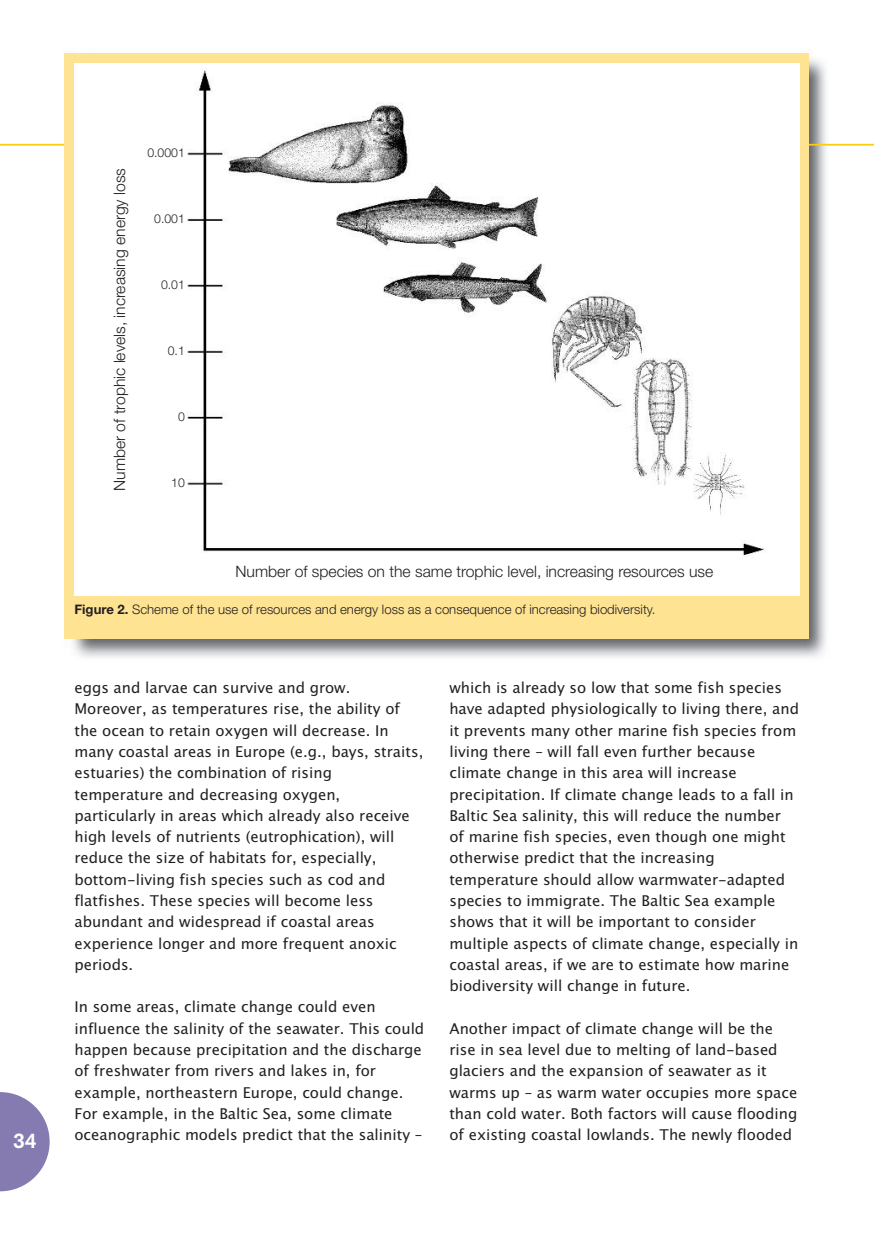
<style>
.page{position:relative;width:874px;height:1241px;background:#fff}
.page>*{position:absolute;margin:0;border:0;box-sizing:border-box;transform-origin:0 0}
.t1{font:700 21px "Basic Commercial";color:#fff}
.t2{font:300 15.75px "Helvetica Neue";color:#231f20}
.t3{font:14.88px/21.3px "Lucida Grande";color:#231f20}
.t4{font:300 13.12px "Helvetica Neue";color:#231f20}
.t5{font:300 12.25px "Helvetica Neue";color:#231f20}
.s1{font-weight:700}
</style>
<div class="page">
<img style="left:3px;top:58px;width:870px;height:1134px">
<hr style="left:0;top:144px;width:873px;height:1px;background:#fccd0a">
<div style="left:64px;top:53px;width:745px;height:585px;background:#fee393"></div>
<svg style="left:0;top:1091px;width:50px;height:100px"></svg>
<img style="left:74px;top:63px;width:725px;height:532px">
<h1 class="t1" style="left:13px;top:1132px;width:25px">34</h1>
<p class="t2" style="left:114px;top:491px;width:324px;rotate:-90deg">Number of trophic levels, increasing energy loss</p>
<p class="t5" style="left:147px;top:148px;width:39px">0.0001</p>
<p class="t5" style="left:154px;top:214px;width:32px">0.001</p>
<p class="t5" style="left:161px;top:280px;width:25px">0.01</p>
<p class="t5" style="left:168px;top:346px;width:19px">0.1</p>
<p class="t5" style="left:178px;top:412px;width:8px">0</p>
<p class="t5" style="left:171px;top:478px;width:15px">10</p>
<p class="t2" style="left:235px;top:566px;width:479px">Number of species on the same trophic level, increasing resources use</p>
<p class="t4" style="left:74px;top:604px;width:582px"><span class="s1">Figure 2.</span> Scheme of the use of resources and energy loss as a consequence of increasing biodiversity.</p>
<p class="t3" style="left:74px;top:677px;width:350px">eggs and larvae can survive and grow.<br>Moreover, as temperatures rise, the ability of the ocean to retain oxygen will decrease. In many coastal areas in Europe (e.g., bays, straits, estuaries) the combination of rising temperature and decreasing oxygen, particularly in areas which already also receive high levels of nutrients (eutrophication), will reduce the size of habitats for, especially, bottom-living fish species such as cod and flatfishes. These species will become less abundant and widespread if coastal areas experience longer and more frequent anoxic periods.</p>
<p class="t3" style="left:74px;top:996px;width:351px">In some areas, climate change could even influence the salinity of the seawater. This could happen because precipitation and the discharge of freshwater from rivers and lakes in, for example, northeastern Europe, could change.<br>For example, in the Baltic Sea, some climate oceanographic models predict that the salinity –</p>
<p class="t3" style="left:449px;top:677px;width:351px">which is already so low that some fish species have adapted physiologically to living there, and it prevents many other marine fish species from living there – will fall even further because climate change in this area will increase precipitation. If climate change leads to a fall in Baltic Sea salinity, this will reduce the number<br>of marine fish species, even though one might otherwise predict that the increasing temperature should allow warmwater-adapted species to immigrate. The Baltic Sea example shows that it will be important to consider multiple aspects of climate change, especially in coastal areas, if we are to estimate how marine biodiversity will change in future.</p>
<p class="t3" style="left:449px;top:1017px;width:349px">Another impact of climate change will be the rise in sea level due to melting of land-based glaciers and the expansion of seawater as it warms up – as warm water occupies more space than cold water. Both factors will cause flooding of existing coastal lowlands. The newly flooded</p>
</div>
